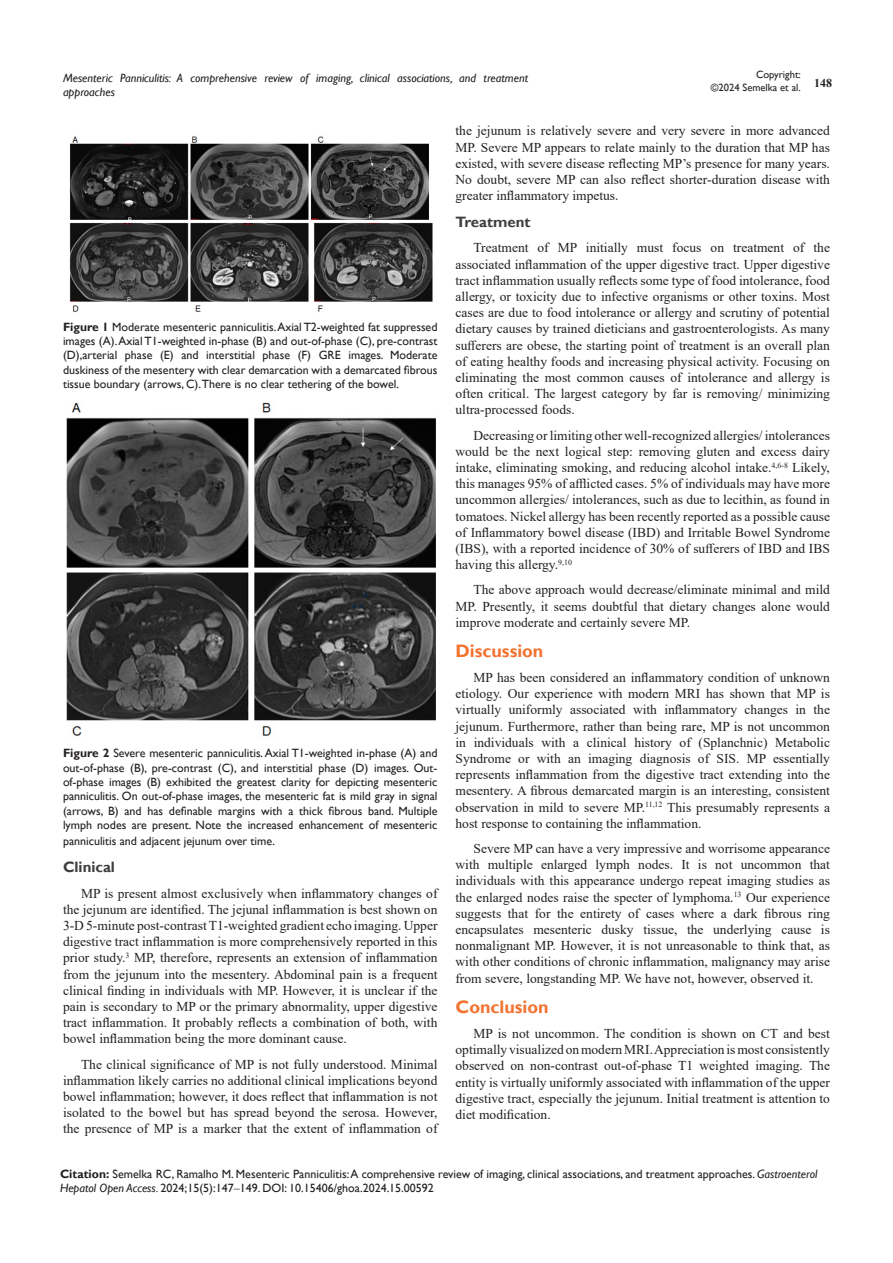
<style>
.page{position:relative;width:893px;height:1263px;background:#fff}
.page>*{position:absolute;margin:0;border:0;box-sizing:border-box;transform-origin:0 0}
.List_Paragraph{font:700 18px "Gill Sans";color:#f37331}
.t1{font:700 15px "Gill Sans";color:#3e3e3f}
.t2{font:13.5px/16.2px "Times New Roman";color:#231f20;text-align:justify}
.Citation{font:12px/14.4px "Gill Sans";color:#231f20;text-align:justify}
.t3{font:italic 12px/14.4px "Gill Sans";color:#231f20}
.t4{font:700 12px "Times New Roman";color:#231f20}
.t5{font:10.5px/12.6px "Gill Sans";color:#231f20;text-align:right}
.s1{font-weight:700}
.s2{font-style:italic}
.s3{font-family:"Times New Roman"}
</style>
<div class="page">
<img style="left:69px;top:136px;width:364px;height:176px">
<img style="left:66px;top:402px;width:370px;height:334px">
<p class="t5" style="left:711px;top:69px;width:91px">Copyright:<br>©2024 Semelka et al.</p>
<p class="t3" style="left:63px;top:71px;width:467px">Mesenteric Panniculitis: A comprehensive review of imaging, clinical associations, and treatment approaches</p>
<p class="t4" style="left:814px;top:75px;width:19px">148</p>
<p class="Citation" style="left:63px;top:319px;width:376px"><span class="s1">Figure 1</span> Moderate mesenteric panniculitis. Axial T2-weighted fat suppressed images (A). Axial T1-weighted in-phase (B) and out-of-phase (C), pre-contrast (D),arterial phase (E) and interstitial phase (F) GRE images. Moderate duskiness of the mesentery with clear demarcation with a demarcated fibrous tissue boundary (arrows, C).There is no clear tethering of the bowel.</p>
<p class="Citation" style="left:63px;top:746px;width:376px"><span class="s1">Figure 2</span> Severe mesenteric panniculitis. Axial T1-weighted in-phase (A) and out-of-phase (B), pre-contrast (C), and interstitial phase (D) images. Out&shy;of-phase images (B) exhibited the greatest clarity for depicting mesenteric panniculitis. On out-of-phase images, the mesenteric fat is mild gray in signal (arrows, B) and has definable margins with a thick fibrous band. Multiple lymph nodes are present. Note the increased enhancement of mesenteric</p>
<p class="Citation" style="left:63px;top:834px;width:214px">panniculitis and adjacent jejunum over time.</p>
<p class="t1" style="left:63px;top:858px;width:54px">Clinical</p>
<p class="t2" style="left:63px;top:884px;width:376px;text-indent:18px">MP is present almost exclusively when inflammatory changes of the jejunum are identified. The jejunal inflammation is best shown on 3-D 5-minute post-contrast T1-weighted gradient echo imaging. Upper digestive tract inflammation is more comprehensively reported in this prior study.<sup>3</sup> MP, therefore, represents an extension of inflammation from the jejunum into the mesentery. Abdominal pain is a frequent clinical finding in individuals with MP. However, it is unclear if the pain is secondary to MP or the primary abnormality, upper digestive tract inflammation. It probably reflects a combination of both, with bowel inflammation being the more dominant cause.</p>
<p class="t2" style="left:63px;top:1055px;width:376px;text-indent:18px">The clinical significance of MP is not fully understood. Minimal inflammation likely carries no additional clinical implications beyond bowel inflammation; however, it does reflect that inflammation is not isolated to the bowel but has spread beyond the serosa. However, the presence of MP is a marker that the extent of inflammation of</p>
<p class="t2" style="left:455px;top:122px;width:376px">the jejunum is relatively severe and very severe in more advanced MP. Severe MP appears to relate mainly to the duration that MP has existed, with severe disease reflecting MP’s presence for many years.<br>No doubt, severe MP can also reflect shorter-duration disease with greater inflammatory impetus.</p>
<p class="t1" style="left:455px;top:213px;width:77px">Treatment</p>
<p class="t2" style="left:455px;top:239px;width:376px;text-indent:18px">Treatment of MP initially must focus on treatment of the associated inflammation of the upper digestive tract. Upper digestive tract inflammation usually reflects some type of food intolerance, food allergy, or toxicity due to infective organisms or other toxins. Most cases are due to food intolerance or allergy and scrutiny of potential dietary causes by trained dieticians and gastroenterologists. As many sufferers are obese, the starting point of treatment is an overall plan of eating healthy foods and increasing physical activity. Focusing on eliminating the most common causes of intolerance and allergy is often critical. The largest category by far is removing/ minimizing ultra-processed foods.</p>
<p class="t2" style="left:455px;top:427px;width:376px;text-indent:18px">Decreasing or limiting other well-recognized allergies/ intolerances would be the next logical step: removing gluten and excess dairy intake, eliminating smoking, and reducing alcohol intake.<sup>4,6-8</sup> Likely, this manages 95% of afflicted cases. 5% of individuals may have more uncommon allergies/ intolerances, such as due to lecithin, as found in tomatoes. Nickel allergy has been recently reported as a possible cause of Inflammatory bowel disease (IBD) and Irritable Bowel Syndrome (IBS), with a reported incidence of 30% of sufferers of IBD and IBS having this allergy.<sup>9,10</sup></p>
<p class="t2" style="left:455px;top:581px;width:376px;text-indent:18px">The above approach would decrease/eliminate minimal and mild MP. Presently, it seems doubtful that dietary changes alone would improve moderate and certainly severe MP.</p>
<p class="List_Paragraph" style="left:455px;top:640px;width:89px">Discussion</p>
<p class="t2" style="left:455px;top:669px;width:376px;text-indent:18px">MP has been considered an inflammatory condition of unknown etiology. Our experience with modern MRI has shown that MP is virtually uniformly associated with inflammatory changes in the jejunum. Furthermore, rather than being rare, MP is not uncommon in individuals with a clinical history of (Splanchnic) Metabolic Syndrome or with an imaging diagnosis of SIS. MP essentially represents inflammation from the digestive tract extending into the mesentery. A fibrous demarcated margin is an interesting, consistent observation in mild to severe MP.<sup>11,12</sup> This presumably represents a host response to containing the inflammation.</p>
<p class="t2" style="left:455px;top:840px;width:376px;text-indent:18px">Severe MP can have a very impressive and worrisome appearance with multiple enlarged lymph nodes. It is not uncommon that individuals with this appearance undergo repeat imaging studies as the enlarged nodes raise the specter of lymphoma.<sup>13</sup> Our experience suggests that for the entirety of cases where a dark fibrous ring encapsulates mesenteric dusky tissue, the underlying cause is nonmalignant MP. However, it is not unreasonable to think that, as with other conditions of chronic inflammation, malignancy may arise from severe, longstanding MP. We have not, however, observed it.</p>
<p class="List_Paragraph" style="left:455px;top:996px;width:95px">Conclusion</p>
<p class="t2" style="left:455px;top:1025px;width:376px;text-indent:18px">MP is not uncommon. The condition is shown on CT and best optimally visualized on modern MRI. Appreciation is most consistently observed on non-contrast out-of-phase T1 weighted imaging. The entity is virtually uniformly associated with inflammation of the upper digestive tract, especially the jejunum. Initial treatment is attention to diet modification.</p>
<p class="Citation" style="left:60px;top:1167px;width:759px"><span class="s1">Citation:</span> Semelka RC, Ramalho M. Mesenteric Panniculitis: A comprehensive review of imaging, clinical associations, and treatment approaches. <span class="s2">Gastroenterol<br>Hepatol Open Access.</span> 2024;15(5):147<span class="s3">‒</span>149. DOI: 10.15406/ghoa.2024.15.00592</p>
</div>
